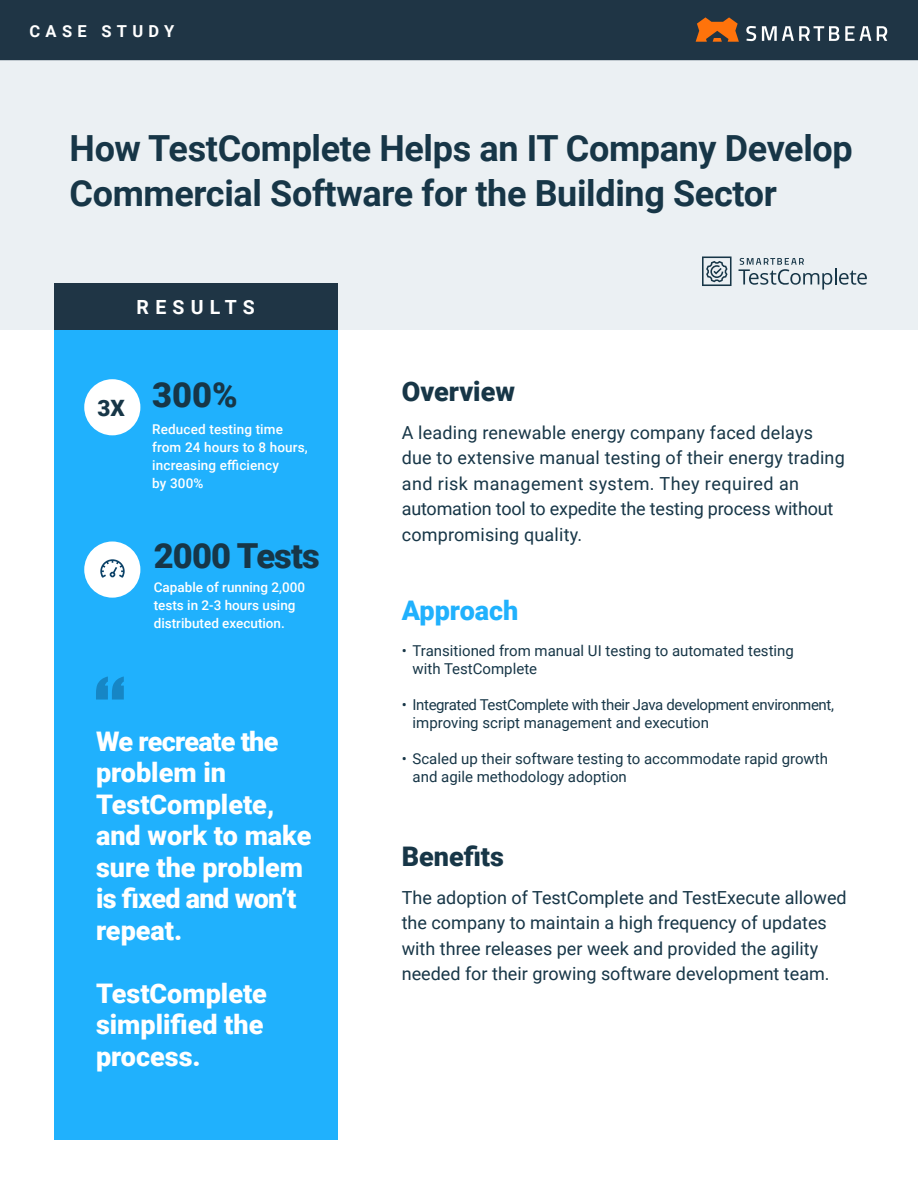
<style>
.page{position:relative;width:918px;height:1188px;background:#fff}
.page>*{position:absolute;margin:0;border:0;box-sizing:border-box;transform-origin:0 0}
.t1{font:700 36px/45px "Roboto";letter-spacing:-.01em;color:#173647}
.t2{font:900 34.5px "Roboto";letter-spacing:-.025em;color:#173647}
.t3{font:900 27px/31.5px "Roboto";color:#fff}
.t4{font:900 27px "Roboto";color:#173647}
.t5{font:900 27px "Roboto";color:#20b1fd}
.t6{font:900 22.5px "Roboto";color:#173647}
.t7{font:700 19.5px "Roboto";letter-spacing:.32em;color:#fff}
.t8{font:18px/25.5px "Roboto";color:#173647}
.t9{font:700 16.5px "Roboto";letter-spacing:.32em;color:#fff}
.t10{font:15px/18px "Roboto";color:#173647}
.t11{font:15px/18px "Roboto";letter-spacing:-.025em;color:#173647}
.t12{font:500 13.5px/18px "Roboto";color:#fff}
</style>
<div class="page">
<div style="left:0;top:0;width:918px;height:60px;background:#1f3545"></div>
<div style="left:0;top:60px;width:918px;height:270px;background:#e7edf1"></div>
<div style="left:54px;top:283px;width:284px;height:47px;background:#1f3545"></div>
<div style="left:54px;top:330px;width:284px;height:810px;background:#20b1fd"></div>
<svg style="left:746px;top:26px;width:10px;height:15px"></svg>
<svg style="left:845px;top:26px;width:26px;height:15px"></svg>
<svg style="left:877px;top:26px;width:10px;height:15px"></svg>
<svg style="left:762px;top:26px;width:77px;height:15px"></svg>
<svg style="left:696px;top:17px;width:43px;height:25px"></svg>
<div style="left:84px;top:379px;width:56px;height:56px;background:#fff;border-radius:50%"></div>
<div style="left:84px;top:542px;width:56px;height:56px;background:#fff;border-radius:50%"></div>
<svg style="left:96px;top:676px;width:28px;height:24px"></svg>
<svg style="left:100px;top:559px;width:24px;height:19px"></svg>
<svg style="left:739px;top:258px;width:128px;height:32px"></svg>
<svg style="left:702px;top:256px;width:30px;height:30px"></svg>
<p class="t9" style="left:30px;top:20px;width:146px">CASE STUDY</p>
<p class="t1" style="left:70px;top:124px;width:785px">How TestComplete Helps an IT Company Develop<br>Commercial Software for the Building Sector</p>
<p class="t7" style="left:137px;top:293px;width:120px">RESULTS</p>
<p class="t6" style="left:98px;top:392px;width:29px">3X</p>
<p class="t2" style="left:152px;top:370px;width:87px">300%</p>
<p class="t12" style="left:152px;top:419px;width:157px">Reduced testing time from 24 hours to 8 hours, increasing efficiency<br>by 300%</p>
<p class="t2" style="left:154px;top:531px;width:167px">2000 Tests</p>
<p class="t12" style="left:154px;top:577px;width:153px">Capable of running 2,000 tests in 2-3 hours using distributed execution.</p>
<p class="t3" style="left:96px;top:724px;width:217px">We recreate the problem in<br>TestComplete, and work to make sure the problem is fixed and won’t repeat.</p>
<p class="t3" style="left:96px;top:976px;width:173px">TestComplete simplified the process.</p>
<p class="t4" style="left:402px;top:373px;width:115px">Overview</p>
<p class="t8" style="left:402px;top:419px;width:445px">A leading renewable energy company faced delays due to extensive manual testing of their energy trading and risk management system. They required an automation tool to expedite the testing process without compromising quality.</p>
<p class="t5" style="left:402px;top:592px;width:118px">Approach</p>
<p class="t10" style="left:413px;top:641px;width:383px;text-indent:-11px">• Transitioned from manual UI testing to automated testing with TestComplete</p>
<p class="t11" style="left:413px;top:695px;width:423px;text-indent:-11px">• Integrated TestComplete with their Java development environment, improving script management and execution</p>
<p class="t10" style="left:413px;top:749px;width:417px;text-indent:-11px">• Scaled up their software testing to accommodate rapid growth and agile methodology adoption</p>
<p class="t4" style="left:402px;top:838px;width:104px">Benefits</p>
<p class="t8" style="left:402px;top:884px;width:446px">The adoption of TestComplete and TestExecute allowed the company to maintain a high frequency of updates with three releases per week and provided the agility needed for their growing software development team.</p>
</div>
